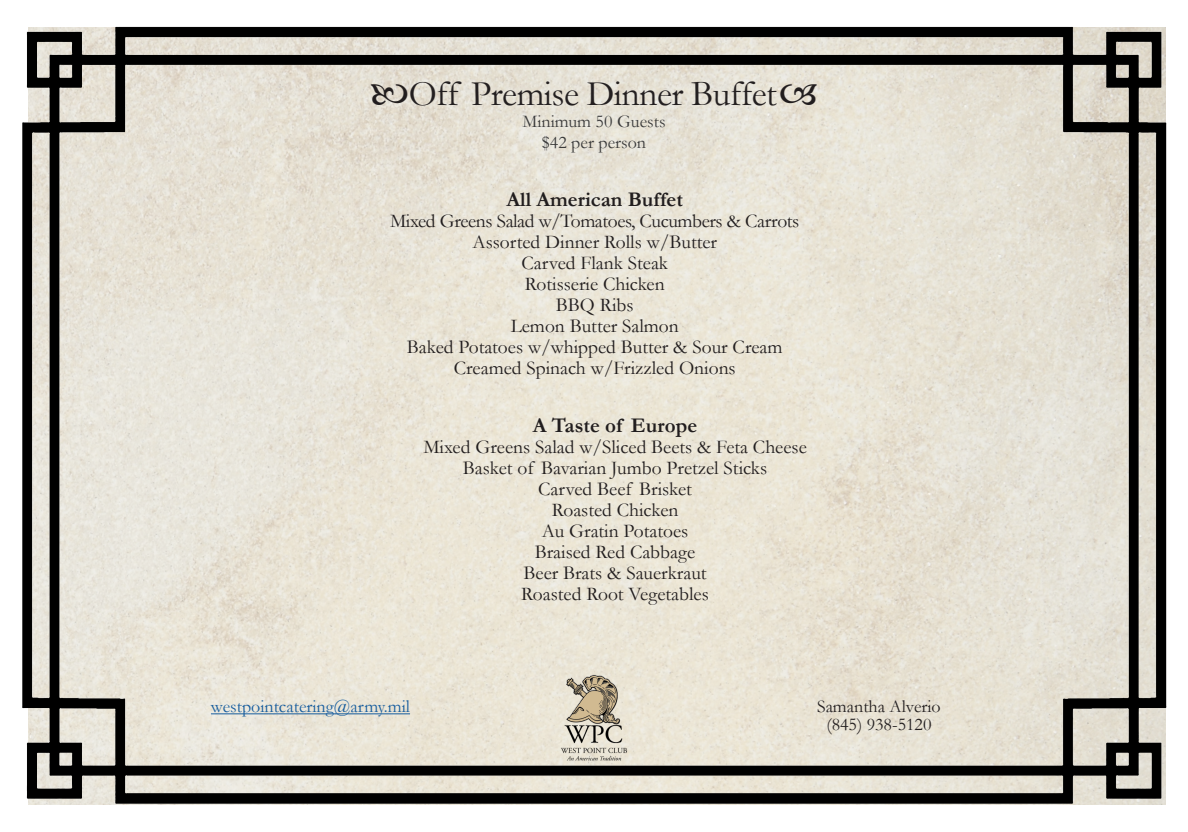
<style>
.page{position:relative;width:1188px;height:832px;background:#fff}
.page>*{position:absolute;margin:0;border:0;box-sizing:border-box;transform-origin:0 0}
.t1{font:36px "Garamond";letter-spacing:-.015em;color:#231f20}
.Pa1{font:700 21px "Garamond";color:#211d1e}
.Pa1-2{font:19.5px/21px "Garamond";color:#211d1e;text-align:center}
.t2{font:18px/18px "Garamond";color:#231f20;text-align:center}
.t3{font:18px/21.6px "Garamond";color:#3a3a3a;text-align:center}
.t4{font:18px "Garamond";color:#175d9e}
</style>
<div class="page">
<img style="left:22px;top:26px;width:1145px;height:779px">
<img style="left:550px;top:663px;width:88px;height:103px">
<hr style="left:211px;top:713px;width:199px;height:1px;background:#175d9e">
<svg style="left:371px;top:84px;width:36px;height:21px"></svg>
<svg style="left:781px;top:84px;width:36px;height:21px"></svg>
<p class="t1" style="left:409px;top:70px;width:370px">Off Premise Dinner Buffet</p>
<p class="t3" style="left:522px;top:110px;width:145px">Minimum 50 Guests $42 per person</p>
<p class="Pa1" style="left:507px;top:185px;width:178px">All American Buffet</p>
<p class="Pa1-2" style="left:390px;top:210px;width:411px">Mixed Greens Salad w/Tomatoes, Cucumbers &amp; Carrots<br>Assorted Dinner Rolls w/Butter<br>Carved Flank Steak<br>Rotisserie Chicken<br>BBQ Ribs<br>Lemon Butter Salmon<br>Baked Potatoes w/whipped Butter &amp; Sour Cream<br>Creamed Spinach w/Frizzled Onions</p>
<p class="Pa1" style="left:533px;top:410px;width:166px">A Taste of Europe</p>
<p class="Pa1-2" style="left:423px;top:435px;width:385px">Mixed Greens Salad w/Sliced Beets &amp; Feta Cheese<br>Basket of Bavarian Jumbo Pretzel Sticks<br>Carved Beef Brisket<br>Roasted Chicken<br>Au Gratin Potatoes<br>Braised Red Cabbage<br>Beer Brats &amp; Sauerkraut<br>Roasted Root Vegetables</p>
<p class="t4" style="left:211px;top:694px;width:201px">westpointcatering@army.mil</p>
<p class="t2" style="left:817px;top:697px;width:125px">Samantha Alverio (845) 938-5120</p>
</div>
